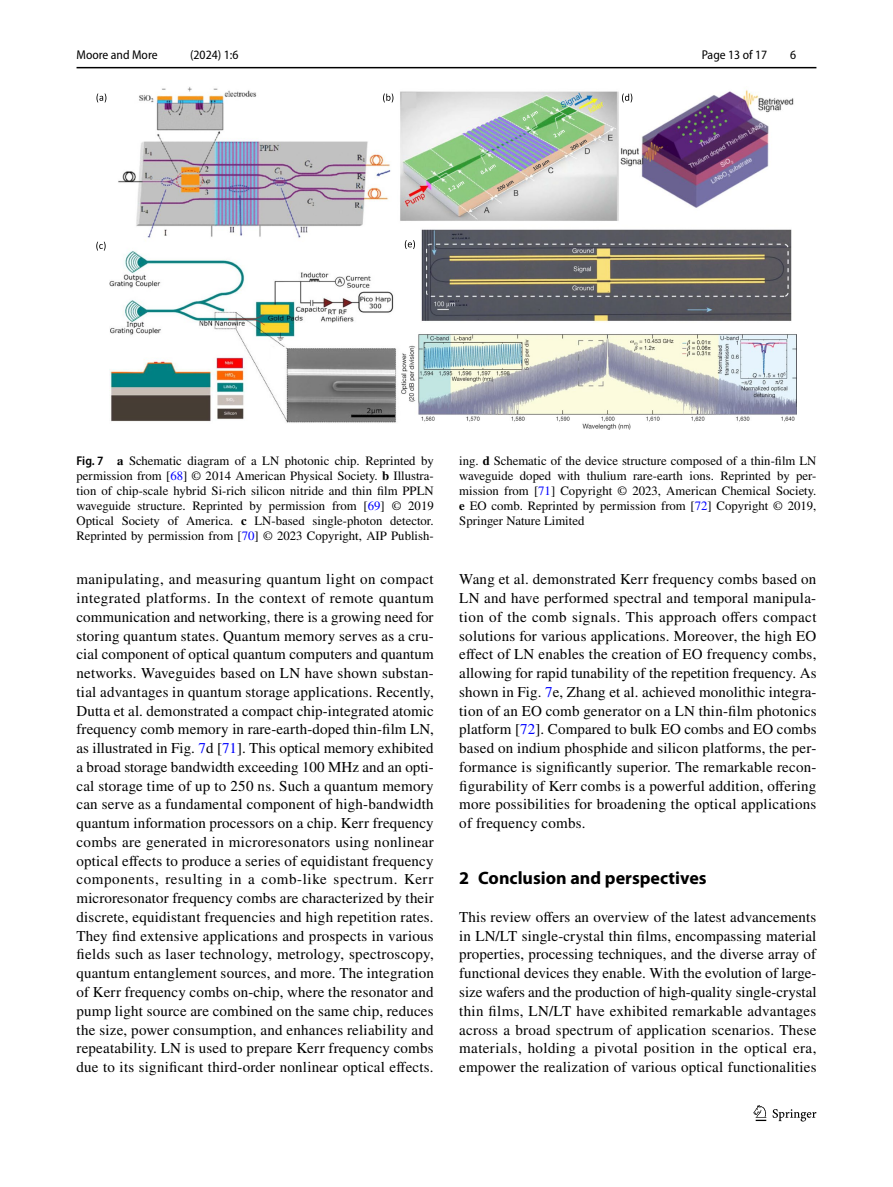
<style>
.page{position:relative;width:893px;height:1187px;background:#fff}
.page>*{position:absolute;margin:0;border:0;box-sizing:border-box;transform-origin:0 0}
.t1{font:700 18px "Myriad Pro";color:#000}
.t2{font:15px/18.8px "STIX";letter-spacing:.015em;color:#000;text-align:justify}
.t3{font:12.75px/15px "STIX";color:#000;text-align:justify}
.t4{font:semi-condensed 12.75px "Myriad Pro";color:#000}
.s1{font-family:"Myriad Pro";font-weight:600;font-stretch:semi-condensed}
.s2{font-weight:700}
.s3{color:#00f}
</style>
<div class="page">
<hr style="left:77px;top:67px;width:739px;height:1px;background:#000">
<svg style="left:753px;top:1105px;width:13px;height:15px"></svg>
<svg style="left:773px;top:1109px;width:43px;height:12px"></svg>
<img style="left:110px;top:87px;width:687px;height:343px">
<svg style="left:383px;top:93px;width:10px;height:9px"></svg>
<svg style="left:405px;top:240px;width:10px;height:9px"></svg>
<svg style="left:96px;top:242px;width:10px;height:8px"></svg>
<svg style="left:622px;top:93px;width:10px;height:9px"></svg>
<svg style="left:96px;top:93px;width:10px;height:9px"></svg>
<svg style="left:448px;top:181px;width:16px;height:11px"></svg>
<svg style="left:481px;top:164px;width:15px;height:10px"></svg>
<svg style="left:523px;top:111px;width:15px;height:10px"></svg>
<svg style="left:497px;top:181px;width:17px;height:10px"></svg>
<svg style="left:533px;top:160px;width:16px;height:11px"></svg>
<svg style="left:553px;top:130px;width:34px;height:20px"></svg>
<p class="t4" style="left:77px;top:48px;width:83px">Moore and More</p>
<p class="t4" style="left:190px;top:48px;width:50px">(2024) 1:6</p>
<p class="t4" style="left:702px;top:48px;width:67px">Page 13 of 17</p>
<p class="t4" style="left:790px;top:48px;width:8px">6</p>
<p class="t3" style="left:77px;top:454px;width:359px"><span class="s1">Fig. 7</span> <span class="s2">a</span> Schematic diagram of a LN photonic chip. Reprinted by permission from [<span class="s3">68</span>] © 2014 American Physical Society. <span class="s2">b</span> Illustra&shy;tion of chip-scale hybrid Si-rich silicon nitride and thin film PPLN waveguide structure. Reprinted by permission from [<span class="s3">69</span>] © 2019<br>Optical Society of America. <span class="s2">c</span> LN-based single-photon detector.<br>Reprinted by permission from [<span class="s3">70</span>] © 2023 Copyright, AIP Publish-</p>
<p class="t3" style="left:459px;top:454px;width:359px">ing. <span class="s2">d</span> Schematic of the device structure composed of a thin-film LN waveguide doped with thulium rare-earth ions. Reprinted by per&shy;mission from [<span class="s3">71</span>] Copyright © 2023, American Chemical Society. <span class="s2">e</span> EO comb. Reprinted by permission from [<span class="s3">72</span>] Copyright © 2019, Springer Nature Limited</p>
<p class="t2" style="left:77px;top:571px;width:359px">manipulating, and measuring quantum light on compact integrated platforms. In the context of remote quantum communication and networking, there is a growing need for storing quantum states. Quantum memory serves as a cru&shy;cial component of optical quantum computers and quantum networks. Waveguides based on LN have shown substan&shy;tial advantages in quantum storage applications. Recently, Dutta et al. demonstrated a compact chip-integrated atomic frequency comb memory in rare-earth-doped thin-film LN, as illustrated in Fig. <span class="s3">7</span>d [<span class="s3">71</span>]. This optical memory exhibited a broad storage bandwidth exceeding 100 MHz and an opti&shy;cal storage time of up to 250 ns. Such a quantum memory can serve as a fundamental component of high-bandwidth quantum information processors on a chip. Kerr frequency combs are generated in microresonators using nonlinear optical effects to produce a series of equidistant frequency components, resulting in a comb-like spectrum. Kerr microresonator frequency combs are characterized by their discrete, equidistant frequencies and high repetition rates.<br>They find extensive applications and prospects in various fields such as laser technology, metrology, spectroscopy, quantum entanglement sources, and more. The integration of Kerr frequency combs on-chip, where the resonator and pump light source are combined on the same chip, reduces the size, power consumption, and enhances reliability and repeatability. LN is used to prepare Kerr frequency combs due to its significant third-order nonlinear optical effects.</p>
<p class="t2" style="left:459px;top:571px;width:359px">Wang et al. demonstrated Kerr frequency combs based on LN and have performed spectral and temporal manipula&shy;tion of the comb signals. This approach offers compact solutions for various applications. Moreover, the high EO effect of LN enables the creation of EO frequency combs, allowing for rapid tunability of the repetition frequency. As shown in Fig. <span class="s3">7</span>e, Zhang et al. achieved monolithic integra&shy;tion of an EO comb generator on a LN thin-film photonics platform [<span class="s3">72</span>]. Compared to bulk EO combs and EO combs based on indium phosphide and silicon platforms, the per&shy;formance is significantly superior. The remarkable recon&shy;figurability of Kerr combs is a powerful addition, offering more possibilities for broadening the optical applications of frequency combs.</p>
<p class="t1" style="left:459px;top:866px;width:249px">2 Conclusion and perspectives</p>
<p class="t2" style="left:459px;top:908px;width:359px">This review offers an overview of the latest advancements in LN/LT single-crystal thin films, encompassing material properties, processing techniques, and the diverse array of functional devices they enable. With the evolution of large&shy;size wafers and the production of high-quality single-crystal thin films, LN/LT have exhibited remarkable advantages across a broad spectrum of application scenarios. These materials, holding a pivotal position in the optical era, empower the realization of various optical functionalities</p>
</div>
